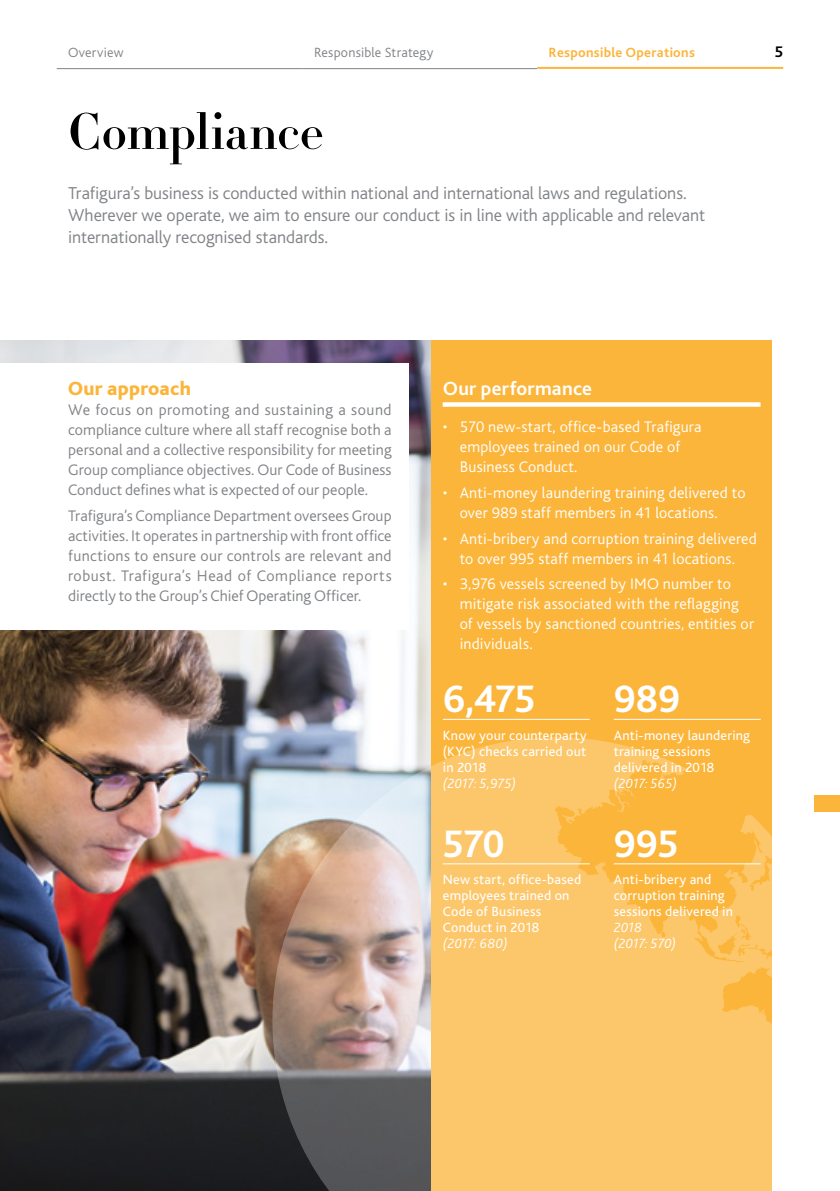
<style>
.page{position:relative;width:840px;height:1191px;background:#fff}
.page>*{position:absolute;margin:0;border:0;box-sizing:border-box;transform-origin:0 0}
.t1{font:700 50px "HTF Didot B16";letter-spacing:-.01em;color:#000}
.t2{font:700 40px "Bliss";letter-spacing:-.015em;color:#fff}
.t3{font:700 20px "Bliss";letter-spacing:.01em;color:#fff}
.t4{font:800 20px "Bliss";letter-spacing:.01em;color:#fcb53b}
.t5{font:300 18px/22px "Bliss";letter-spacing:-.005em;color:#808387}
.t6{font:300 16px/20px "Bliss";letter-spacing:.005em;color:#808387;text-align:justify}
.t7{font:300 16px/20px "Bliss";letter-spacing:.015em;color:#fff}
.t8{font:700 16px "Bliss";color:#000}
.t9{font:14px/16px "Bliss";letter-spacing:.02em;color:#fff}
.t10{font:italic 300 14px/16px "Bliss";letter-spacing:.005em;color:#fff}
.t11{font:300 14px "Bliss";letter-spacing:.015em;color:#808387}
.t12{font:700 14px "Bliss";letter-spacing:.02em;color:#fcb53b}
</style>
<div class="page">
<img style="left:0;top:340px;width:431px;height:851px">
<div style="left:431px;top:340px;width:340px;height:851px;background:#fcb53b"></div>
<div style="left:442px;top:402px;width:318px;height:5px;background:#fff"></div>
<hr style="left:442px;top:719px;width:147px;height:1px;background:#fff">
<hr style="left:613px;top:719px;width:147px;height:1px;background:#fff">
<div style="left:0;top:363px;width:408px;height:266px;background:#fff"></div>
<svg style="left:272px;top:737px;width:500px;height:454px;background:#e0b672"></svg>
<hr style="left:302px;top:68px;width:235px;height:1px;background:#808387">
<hr style="left:57px;top:68px;width:245px;height:1px;background:#808387">
<hr style="left:537px;top:67px;width:245px;height:2px;background:#fcb53b">
<div style="left:814px;top:795px;width:25px;height:17px;background:#fcb53b"></div>
<p class="t11" style="left:68px;top:45px;width:57px">Overview</p>
<p class="t11" style="left:314px;top:45px;width:121px">Responsible Strategy</p>
<p class="t12" style="left:548px;top:44px;width:148px">Responsible Operations</p>
<p class="t8" style="left:774px;top:42px;width:10px">5</p>
<h1 class="t1" style="left:68px;top:94px;width:257px">Compliance</h1>
<p class="t5" style="left:68px;top:183px;width:638px">Trafigura’s business is conducted within national and international laws and regulations.<br>Wherever we operate, we aim to ensure our conduct is in line with applicable and relevant internationally recognised standards.</p>
<p class="t4" style="left:68px;top:378px;width:124px">Our approach</p>
<p class="t6" style="left:68px;top:400px;width:325px">We focus on promoting and sustaining a sound compliance culture where all staff recognise both a personal and a collective responsibility for meeting Group compliance objectives. Our Code of Business Conduct defines what is expected of our people.</p>
<p class="t6" style="left:68px;top:506px;width:325px">Trafigura’s Compliance Department oversees Group activities. It operates in partnership with front office functions to ensure our controls are relevant and robust. Trafigura’s Head of Compliance reports directly to the Group’s Chief Operating Officer.</p>
<p class="t3" style="left:442px;top:376px;width:151px">Our performance</p>
<p class="t7" style="left:459px;top:417px;width:243px;text-indent:-17px">• 570 new-start, office-based Trafigura employees trained on our Code of<br>Business Conduct.</p>
<p class="t7" style="left:459px;top:483px;width:287px;text-indent:-17px">• Anti-money laundering training delivered to over 989 staff members in 41 locations.</p>
<p class="t7" style="left:442px;top:528px;width:315px;text-align:center">• Anti-bribery and corruption training delivered to over 995 staff members in 41 locations.</p>
<p class="t7" style="left:459px;top:574px;width:295px;text-indent:-17px">• 3,976 vessels screened by IMO number to mitigate risk associated with the reflagging of vessels by sanctioned countries, entities or individuals.</p>
<h2 class="t2" style="left:442px;top:674px;width:94px">6,475</h2>
<p class="t9" style="left:442px;top:727px;width:145px;text-align:justify">Know your counterparty (KYC) checks carried out in 2018</p>
<p class="t10" style="left:442px;top:775px;width:75px">(2017: 5,975)</p>
<h2 class="t2" style="left:442px;top:818px;width:64px">570</h2>
<p class="t9" style="left:442px;top:872px;width:140px">New start, office-based employees trained on<br>Code of Business<br>Conduct in 2018</p>
<p class="t10" style="left:442px;top:935px;width:66px">(2017: 680)</p>
<h2 class="t2" style="left:613px;top:674px;width:68px">989</h2>
<p class="t9" style="left:613px;top:727px;width:138px">Anti-money laundering training sessions delivered in 2018</p>
<p class="t10" style="left:613px;top:775px;width:65px">(2017: 565)</p>
<h2 class="t2" style="left:613px;top:818px;width:66px">995</h2>
<p class="t9" style="left:613px;top:872px;width:121px">Anti-bribery and corruption training sessions delivered in</p>
<p class="t10" style="left:613px;top:919px;width:64px">2018 (2017: 570)</p>
</div>
